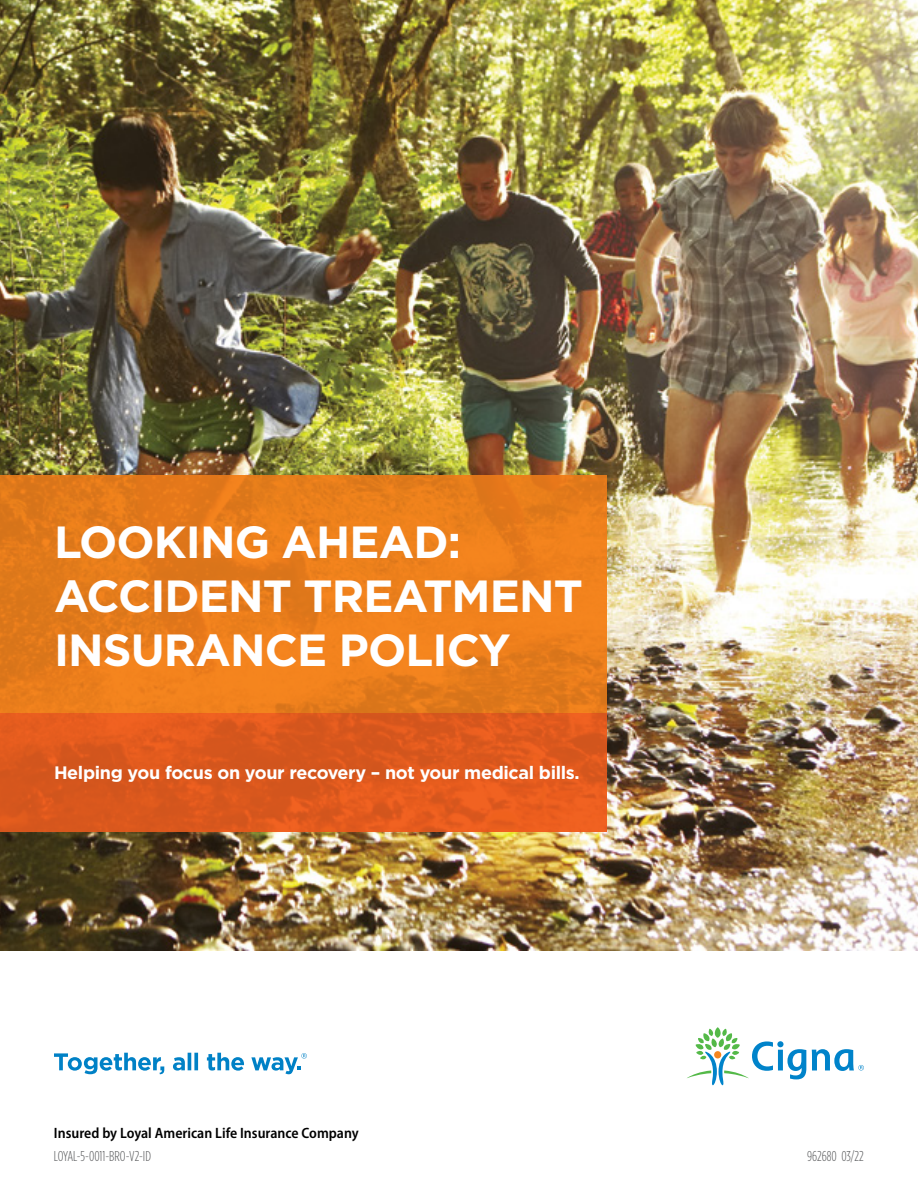
<style>
.page{position:relative;width:918px;height:1188px;background:#fff}
.page>*{position:absolute;margin:0;border:0;box-sizing:border-box;transform-origin:0 0}
.t1{font:700 45px/54px "Gotham";letter-spacing:-.02em;color:#fff}
.t2{font:700 18px "Gotham";letter-spacing:-.02em;color:#fff}
.t3{font:600 semi-condensed 15px "Myriad Pro";color:#000}
.t4{font:300 14.25px "Gotham Condensed";color:#58595b}
</style>
<div class="page">
<img style="left:0;top:0;width:918px;height:950px">
<svg style="left:0;top:475px;width:608px;height:238px;background:#e97d1b"></svg>
<svg style="left:0;top:713px;width:608px;height:119px;background:#de591d"></svg>
<svg style="left:687px;top:1027px;width:177px;height:58px"></svg>
<svg style="left:54px;top:1053px;width:110px;height:21px"></svg>
<svg style="left:173px;top:1053px;width:25px;height:18px"></svg>
<svg style="left:207px;top:1053px;width:37px;height:18px"></svg>
<svg style="left:251px;top:1053px;width:56px;height:21px"></svg>
<h1 class="t1" style="left:54px;top:515px;width:530px">LOOKING AHEAD:<br>ACCIDENT TREATMENT<br>INSURANCE POLICY</h1>
<p class="t2" style="left:54px;top:761px;width:527px">Helping you focus on your recovery – not your medical bills.</p>
<p class="t3" style="left:54px;top:1125px;width:306px">Insured by Loyal American Life Insurance Company</p>
<p class="t4" style="left:54px;top:1148px;width:99px">LOYAL-5-0011-BRO-V2-ID</p>
<p class="t4" style="left:807px;top:1148px;width:58px">962680 03/22</p>
</div>
